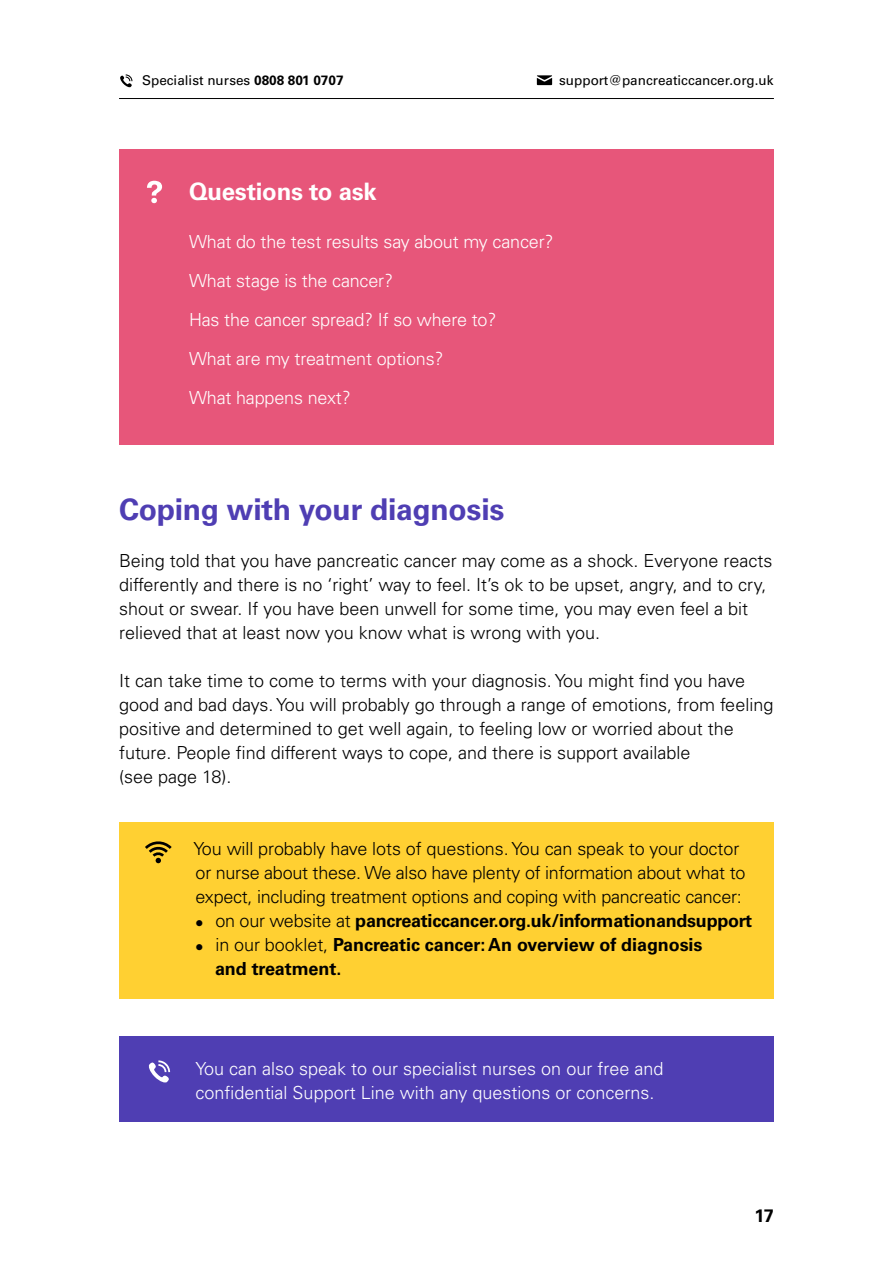
<style>
.page{position:relative;width:893px;height:1263px;background:#fff}
.page>*{position:absolute;margin:0;border:0;box-sizing:border-box;transform-origin:0 0}
.t1{font:700 30px "Univers LT Std";letter-spacing:-.01em;color:#4f3eb3}
.t2{font:700 24px "Univers LT Std";letter-spacing:-.01em;color:#fff}
.t3{font:300 18px/24px "Univers LT Std";color:#000}
.t4{font:300 18px/39px "Univers LT Std";letter-spacing:-.01em;color:#fff}
.t5{font:700 18px/24px "Univers LT Std";letter-spacing:-.015em;color:#000}
.t6{font:13.5px "Univers LT Std";color:#000}
.s1{font-weight:700}
.s2{font-weight:300}
</style>
<div class="page">
<hr style="left:119px;top:98px;width:655px;height:1px;background:#000">
<svg style="left:120px;top:74px;width:13px;height:14px"></svg>
<svg style="left:537px;top:75px;width:15px;height:10px"></svg>
<div style="left:119px;top:1036px;width:655px;height:85px;background:#4f3eb3"></div>
<svg style="left:148px;top:1060px;width:22px;height:23px"></svg>
<div style="left:119px;top:822px;width:654px;height:177px;background:#ffd032"></div>
<svg style="left:145px;top:841px;width:27px;height:22px"></svg>
<div style="left:119px;top:149px;width:655px;height:295px;background:#e7567a"></div>
<svg style="left:147px;top:181px;width:15px;height:22px"></svg>
<p class="t6" style="left:142px;top:72px;width:203px">Specialist nurses <span class="s1">0808 801 0707</span></p>
<p class="t6" style="left:559px;top:72px;width:216px">support@pancreaticcancer.org.uk</p>
<h2 class="t2" style="left:189px;top:178px;width:189px">Questions to ask</h2>
<p class="t4" style="left:189px;top:222px;width:366px">What do the test results say about my cancer?<br>What stage is the cancer?<br>Has the cancer spread? If so where to?<br>What are my treatment options?<br>What happens next?</p>
<h1 class="t1" style="left:119px;top:492px;width:387px">Coping with your diagnosis</h1>
<p class="t3" style="left:119px;top:548px;width:655px">Being told that you have pancreatic cancer may come as a shock. Everyone reacts differently and there is no ‘right’ way to feel. It’s ok to be upset, angry, and to cry, shout or swear. If you have been unwell for some time, you may even feel a bit relieved that at least now you know what is wrong with you.</p>
<p class="t3" style="left:119px;top:668px;width:656px">It can take time to come to terms with your diagnosis. You might find you have good and bad days. You will probably go through a range of emotions, from feeling positive and determined to get well again, to feeling low or worried about the future. People find different ways to cope, and there is support available<br>(see page 18).</p>
<p class="t3" style="left:193px;top:836px;width:553px">You will probably have lots of questions. You can speak to your doctor or nurse about these. We also have plenty of information about what to expect, including treatment options and coping with pancreatic cancer:</p>
<p class="t5" style="left:196px;top:909px;width:558px">● <span class="s2">on our website at</span> pancreaticcancer.org.uk/informationandsupport</p>
<p class="t5" style="left:215px;top:933px;width:489px;text-indent:-19px">● <span class="s2">in our booklet,</span> Pancreatic cancer: An overview of diagnosis and treatment.</p>
<p class="t4" style="left:196px;top:1057px;width:469px;line-height:24px">You can also speak to our specialist nurses on our free and confidential Support Line with any questions or concerns.</p>
<p class="t5" style="left:754px;top:1203px;width:21px">17</p>
</div>
